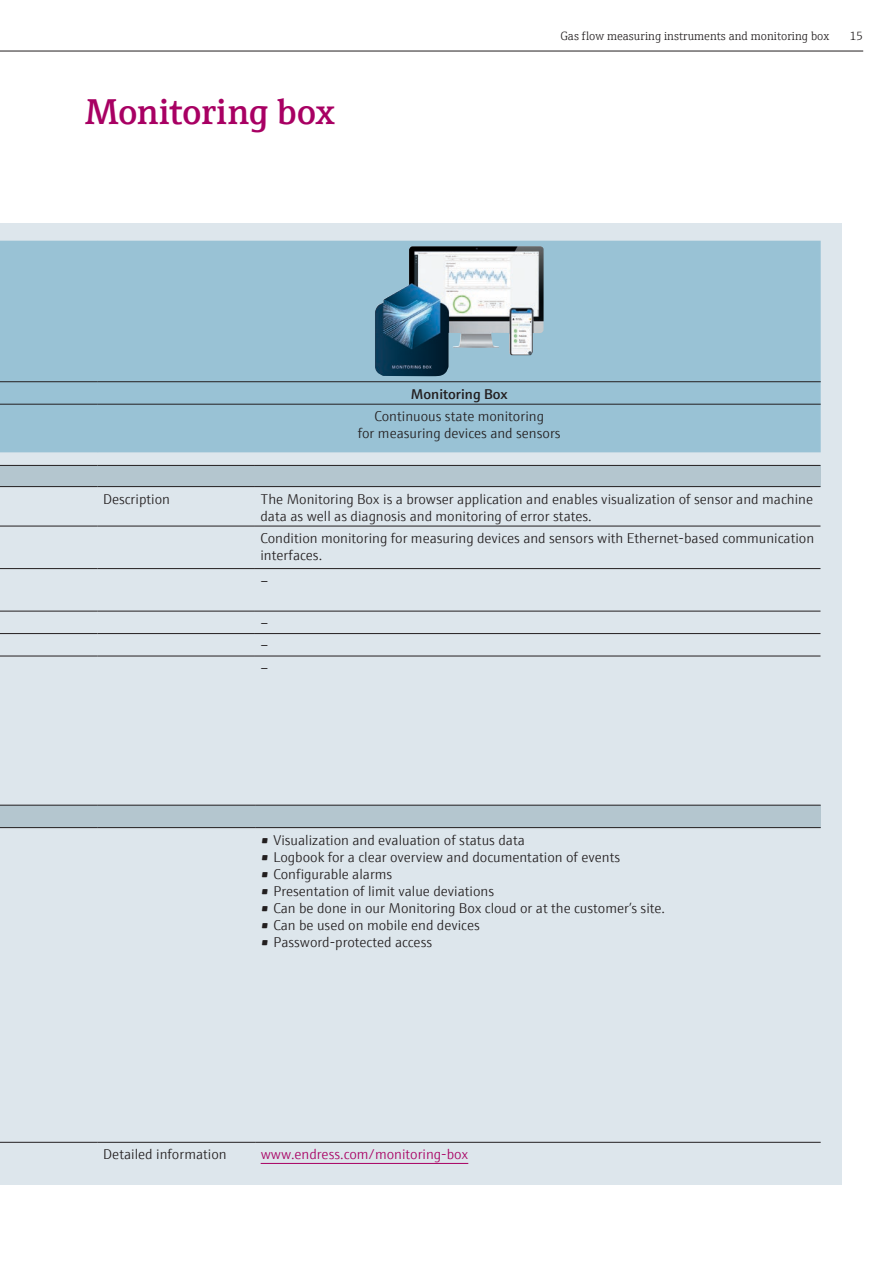
<style>
.page{position:relative;width:893px;height:1263px;background:#fff}
.page>*{position:absolute;margin:0;border:0;box-sizing:border-box;transform-origin:0 0}
.t1{font:600 36px "E+H Serif";letter-spacing:-.01em;color:#a80063}
.t2{font:300 14.25px/17px "E+H Sans";color:#231f20}
.t3{font:300 14.25px "E+H Sans";color:#a80063}
.t4{font:600 14.25px "E+H Sans";color:#231f20}
.t5{font:300 12px "E+H Serif";color:#231f20}
</style>
<div class="page">
<hr style="left:0;top:51px;width:863px;height:1px;background:#231f20">
<div style="left:0;top:224px;width:842px;height:961px;background:#dde6ec"></div>
<div style="left:0;top:241px;width:821px;height:211px;background:#99c2d5"></div>
<hr style="left:0;top:404px;width:98px;height:1px;background:#231f20">
<hr style="left:98px;top:404px;width:723px;height:1px;background:#231f20">
<hr style="left:0;top:381px;width:98px;height:1px;background:#231f20">
<hr style="left:98px;top:381px;width:723px;height:1px;background:#231f20">
<img style="left:375px;top:246px;width:169px;height:130px">
<div style="left:0;top:465px;width:820px;height:22px;background:#b4c6cf"></div>
<hr style="left:98px;top:656px;width:157px;height:1px;background:#231f20">
<hr style="left:255px;top:656px;width:565px;height:1px;background:#231f20">
<hr style="left:98px;top:526px;width:157px;height:1px;background:#231f20">
<hr style="left:255px;top:526px;width:565px;height:1px;background:#231f20">
<hr style="left:0;top:526px;width:98px;height:1px;background:#231f20">
<hr style="left:98px;top:611px;width:157px;height:1px;background:#231f20">
<hr style="left:255px;top:611px;width:565px;height:1px;background:#231f20">
<hr style="left:98px;top:568px;width:157px;height:1px;background:#231f20">
<hr style="left:255px;top:568px;width:565px;height:1px;background:#231f20">
<hr style="left:0;top:568px;width:98px;height:1px;background:#231f20">
<hr style="left:98px;top:633px;width:157px;height:1px;background:#231f20">
<hr style="left:255px;top:633px;width:565px;height:1px;background:#231f20">
<hr style="left:0;top:611px;width:98px;height:1px;background:#231f20">
<hr style="left:0;top:633px;width:98px;height:1px;background:#231f20">
<hr style="left:0;top:656px;width:98px;height:1px;background:#231f20">
<hr style="left:0;top:465px;width:98px;height:1px;background:#231f20">
<hr style="left:98px;top:465px;width:157px;height:1px;background:#231f20">
<hr style="left:255px;top:465px;width:565px;height:1px;background:#231f20">
<hr style="left:0;top:486px;width:98px;height:1px;background:#231f20">
<hr style="left:98px;top:486px;width:157px;height:1px;background:#231f20">
<hr style="left:255px;top:486px;width:565px;height:1px;background:#231f20">
<div style="left:0;top:805px;width:821px;height:23px;background:#b4c6cf"></div>
<hr style="left:0;top:805px;width:98px;height:1px;background:#231f20">
<hr style="left:98px;top:805px;width:157px;height:1px;background:#231f20">
<hr style="left:255px;top:805px;width:566px;height:1px;background:#231f20">
<hr style="left:0;top:1142px;width:98px;height:1px;background:#231f20">
<hr style="left:98px;top:1142px;width:157px;height:1px;background:#231f20">
<hr style="left:255px;top:1142px;width:566px;height:1px;background:#231f20">
<hr style="left:0;top:827px;width:98px;height:1px;background:#231f20">
<hr style="left:98px;top:827px;width:157px;height:1px;background:#231f20">
<hr style="left:255px;top:827px;width:566px;height:1px;background:#231f20">
<hr style="left:261px;top:1163px;width:207px;height:1px;background:#a80063">
<h1 class="t1" style="left:85px;top:84px;width:251px">Monitoring box</h1>
<p class="t5" style="left:560px;top:27px;width:270px">Gas flow measuring instruments and monitoring box</p>
<p class="t5" style="left:849px;top:27px;width:15px">15</p>
<p class="t4" style="left:411px;top:383px;width:98px">Monitoring Box</p>
<p class="t2" style="left:358px;top:407px;width:204px;text-align:center">Continuous state monitoring<br>for measuring devices and sensors</p>
<p class="t2" style="left:103px;top:489px;width:68px">Description</p>
<p class="t2" style="left:260px;top:489px;width:554px">The Monitoring Box is a browser application and enables visualization of sensor and machine data as well as diagnosis and monitoring of error states.</p>
<p class="t2" style="left:260px;top:529px;width:555px">Condition monitoring for measuring devices and sensors with Ethernet-based communication interfaces.</p>
<p class="t2" style="left:260px;top:571px;width:9px">–</p>
<p class="t2" style="left:260px;top:611px;width:9px;line-height:22.5px;text-align:justify">– – –</p>
<p class="t2" style="left:261px;top:830px;width:266px">• Visualization and evaluation of status data</p>
<p class="t2" style="left:261px;top:847px;width:361px">• Logbook for a clear overview and documentation of events</p>
<p class="t2" style="left:261px;top:864px;width:133px">• Configurable alarms</p>
<p class="t2" style="left:261px;top:881px;width:235px">• Presentation of limit value deviations</p>
<p class="t2" style="left:261px;top:898px;width:406px">• Can be done in our Monitoring Box cloud or at the customer’s site.</p>
<p class="t2" style="left:261px;top:915px;width:221px">• Can be used on mobile end devices</p>
<p class="t2" style="left:261px;top:932px;width:173px">• Password-protected access</p>
<p class="t2" style="left:103px;top:1145px;width:125px">Detailed information</p>
<p class="t3" style="left:261px;top:1144px;width:209px">www.endress.com/monitoring-box</p>
</div>
